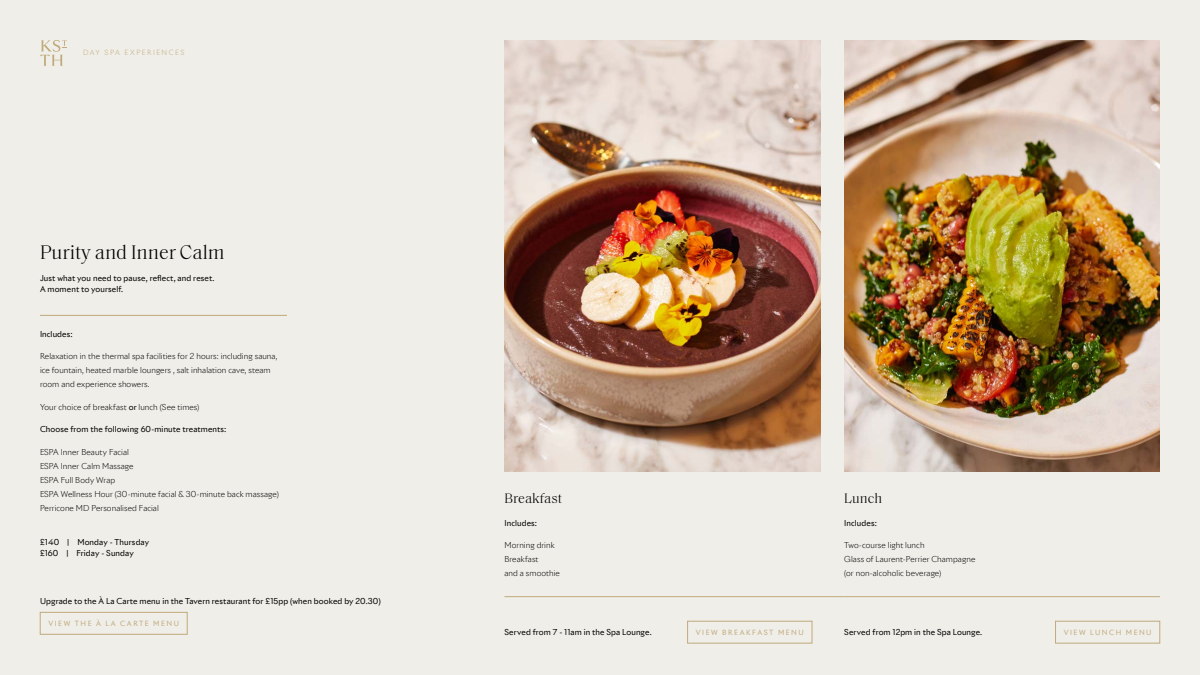
<style>
.page{position:relative;width:1200px;height:675px;background:#f0eee9}
.page>*{position:absolute;margin:0;border:0;box-sizing:border-box;transform-origin:0 0}
.t1{font:300 20px "Saol Text";color:#000}
.t2{font:300 14px "Saol Text";color:#000}
.t3{font:300 8px/14px "Riviera Nights";letter-spacing:.01em;color:#000}
.t4{font:8px/11.2px "Riviera Nights";letter-spacing:.015em;color:#000}
.t5{font:7px "Riviera Nights";letter-spacing:.215em;color:#c0aa7b}
.t6{font:300 7px "Riviera Nights";letter-spacing:.205em;color:#c0aa7b}
.s1{font-weight:400}
</style>
<div class="page">
<svg style="left:40px;top:40px;width:27px;height:26px"></svg>
<hr style="left:40px;top:315px;width:247px;height:1px;background:#c0aa7b">
<img style="left:504px;top:40px;width:316px;height:431px">
<img style="left:844px;top:40px;width:316px;height:431px">
<hr style="left:504px;top:596px;width:340px;height:1px;background:#c0aa7b">
<hr style="left:844px;top:596px;width:316px;height:1px;background:#c0aa7b">
<div style="left:687px;top:621px;width:125px;height:22px;border:1px solid #c0aa7b"></div>
<div style="left:1055px;top:621px;width:105px;height:22px;border:1px solid #c0aa7b"></div>
<div style="left:40px;top:612px;width:147px;height:23px;border:1px solid #c0aa7b"></div>
<p class="t6" style="left:83px;top:48px;width:103px">DAY SPA EXPERIENCES</p>
<h1 class="t1" style="left:40px;top:237px;width:186px">Purity and Inner Calm</h1>
<p class="t4" style="left:40px;top:272px;width:176px">Just what you need to pause, reflect, and reset.<br>A moment to yourself.</p>
<p class="t4" style="left:40px;top:328px;width:34px">Includes:</p>
<p class="t3" style="left:40px;top:349px;width:239px">Relaxation in the thermal spa facilities for 2 hours: including sauna, ice fountain, heated marble loungers , salt inhalation cave, steam room and experience showers.</p>
<p class="t3" style="left:40px;top:400px;width:161px">Your choice of breakfast <span class="s1">or</span> lunch (See times)</p>
<p class="t4" style="left:40px;top:424px;width:188px">Choose from the following 60-minute treatments:</p>
<p class="t3" style="left:40px;top:445px;width:240px">ESPA Inner Beauty Facial<br>ESPA Inner Calm Massage<br>ESPA Full Body Wrap<br>ESPA Wellness Hour (30-minute facial &amp; 30-minute back massage)<br>Perricone MD Personalised Facial</p>
<p class="t4" style="left:40px;top:536px;width:111px">£140 | Monday - Thursday £160 | Friday - Sunday</p>
<p class="t4" style="left:40px;top:595px;width:342px">Upgrade to the À La Carte menu in the Tavern restaurant for £15pp (when booked by 20.30)</p>
<p class="t5" style="left:48px;top:619px;width:132px">VIEW THE À LA CARTE MENU</p>
<h2 class="t2" style="left:504px;top:488px;width:59px">Breakfast</h2>
<p class="t4" style="left:504px;top:517px;width:34px">Includes:</p>
<p class="t3" style="left:504px;top:538px;width:57px">Morning drink<br>Breakfast<br>and a smoothie</p>
<p class="t4" style="left:504px;top:626px;width:149px">Served from 7 - 11am in the Spa Lounge.</p>
<h2 class="t2" style="left:844px;top:488px;width:39px">Lunch</h2>
<p class="t4" style="left:844px;top:517px;width:34px">Includes:</p>
<p class="t3" style="left:844px;top:538px;width:133px">Two-course light lunch<br>Glass of Laurent-Perrier Champagne (or non-alcoholic beverage)</p>
<p class="t5" style="left:696px;top:628px;width:110px">VIEW BREAKFAST MENU</p>
<p class="t4" style="left:844px;top:626px;width:140px">Served from 12pm in the Spa Lounge.</p>
<p class="t5" style="left:1064px;top:628px;width:89px">VIEW LUNCH MENU</p>
</div>
